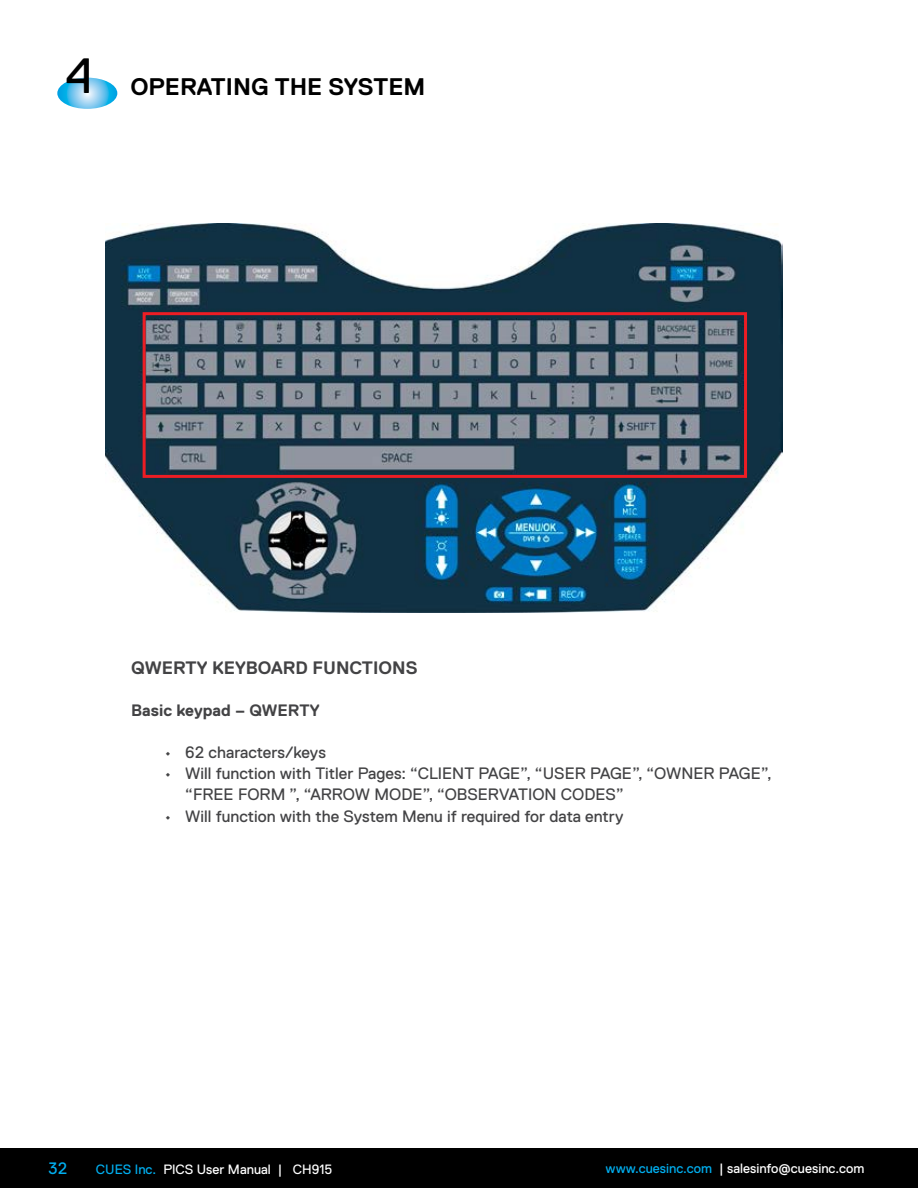
<style>
.page{position:relative;width:918px;height:1188px;background:#fff}
.page>*{position:absolute;margin:0;border:0;box-sizing:border-box;transform-origin:0 0}
.t1{font:49.5px "Replica Std";color:#000}
.t2{font:700 24px "Replica Std";color:#000}
.t3{font:700 18px "Replica Std";color:#434345}
.t4{font:16.5px/21px "Replica Std";color:#434345}
.t5{font:700 16.5px "Replica Std";color:#434345}
.t6{font:16.5px "Replica Std";color:#00aeef}
.t7{font:13.5px "Replica Std";color:#fff}
.s1{color:#00aeef}
.s2{color:#000}
</style>
<div class="page">
<svg style="left:57px;top:78px;width:60px;height:31px"></svg>
<div style="left:0;top:1148px;width:918px;height:40px;background:#000"></div>
<img style="left:106px;top:224px;width:676px;height:389px">
<div style="left:143px;top:312px;width:604px;height:166px;border:3px solid #ed1d24"></div>
<h1 class="t1" style="left:65px;top:48px;width:30px">4</h1>
<h2 class="t2" style="left:130px;top:74px;width:296px">OPERATING THE SYSTEM</h2>
<p class="t3" style="left:131px;top:658px;width:288px">QWERTY KEYBOARD FUNCTIONS</p>
<p class="t5" style="left:131px;top:701px;width:190px">Basic keypad – QWERTY</p>
<p class="t4" style="left:165px;top:742px;width:162px">• 62 characters/keys</p>
<p class="t4" style="left:185px;top:763px;width:588px;text-indent:-20px">• Will function with Titler Pages: “CLIENT PAGE”, “USER PAGE”, “OWNER PAGE”, “FREE FORM ”, “ARROW MODE”, “OBSERVATION CODES”</p>
<p class="t4" style="left:165px;top:806px;width:460px">• Will function with the System Menu if required for data entry</p>
<p class="t6" style="left:48px;top:1159px;width:21px">32</p>
<p class="t7" style="left:96px;top:1162px;width:238px"><span class="s1">CUES Inc.</span><span class="s2">,</span> PICS User Manual | CH915</p>
<p class="t7" style="left:606px;top:1161px;width:260px"><span class="s1">www.cuesinc.com</span><span class="s2">,</span> | salesinfo@cuesinc.com</p>
</div>
